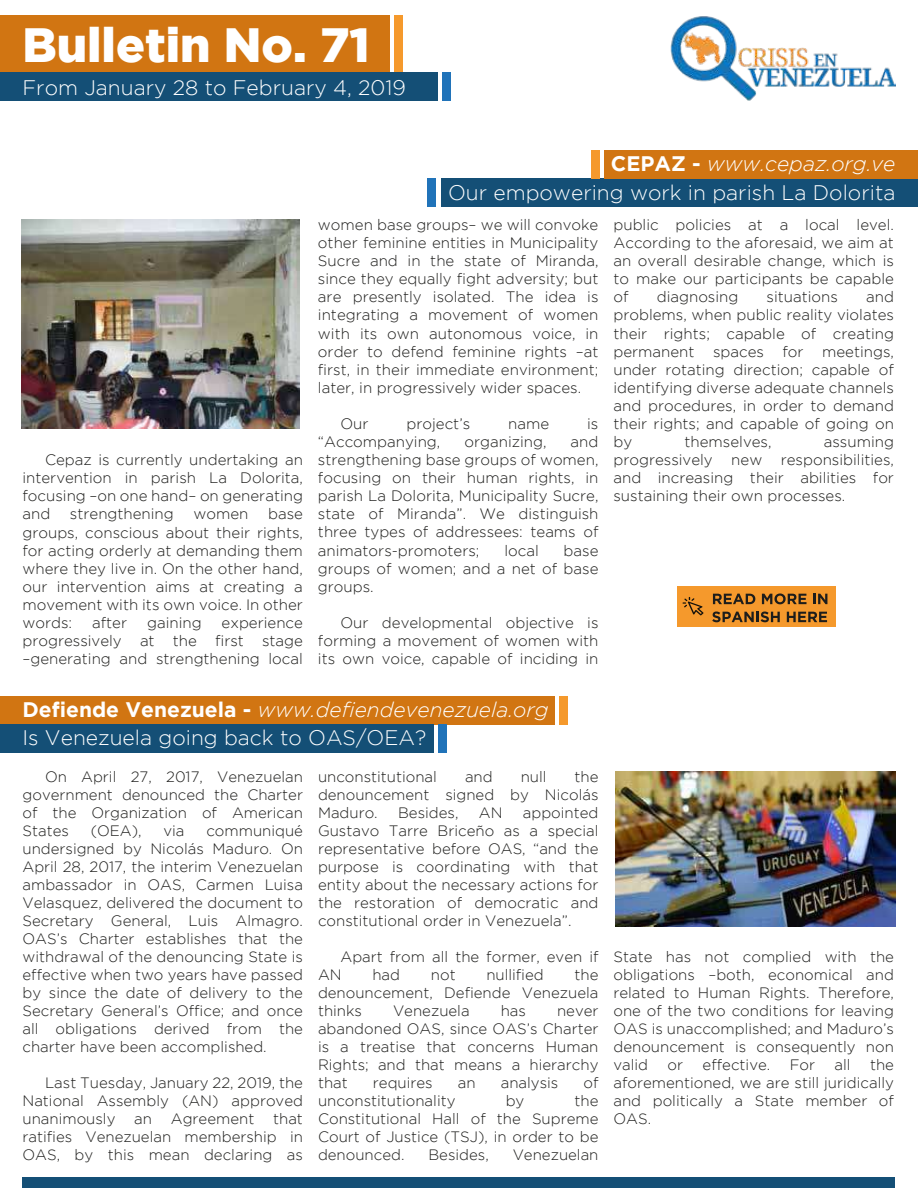
<style>
.page{position:relative;width:918px;height:1188px;background:#fff}
.page>*{position:absolute;margin:0;border:0;box-sizing:border-box;transform-origin:0 0}
.t1{font:900 48px "Gotham";color:#fff}
.t2{font:300 21px/28px "Gotham";color:#fff}
.t3{font:italic 300 21px "Gotham";color:#fff}
.t4{font:300 15.15px/18.1px "Gotham";color:#1d1d1b;text-align:justify}
.t5{font:300 15px/18px "Gotham";color:#1d1d1b;text-align:justify}
.s1{font-weight:700;font-style:normal}
.s2{font-weight:700}
.s3{font-style:italic}
</style>
<div class="page">
<div style="left:0;top:15px;width:390px;height:57px;background:#d17512"></div>
<div style="left:394px;top:15px;width:10px;height:57px;background:#f5992c"></div>
<div style="left:0;top:72px;width:438px;height:28px;background:#144f76"></div>
<div style="left:442px;top:72px;width:10px;height:28px;background:#2073b9"></div>
<img style="left:670px;top:16px;width:225px;height:84px">
<div style="left:22px;top:1178px;width:873px;height:10px;background:#144f76"></div>
<div style="left:0;top:696px;width:555px;height:28px;background:#d17512"></div>
<div style="left:560px;top:696px;width:8px;height:28px;background:#f5992c"></div>
<div style="left:0;top:724px;width:434px;height:29px;background:#144f76"></div>
<div style="left:438px;top:724px;width:9px;height:29px;background:#2073b9"></div>
<img style="left:615px;top:771px;width:281px;height:156px">
<div style="left:441px;top:178px;width:477px;height:29px;background:#144f76"></div>
<div style="left:428px;top:178px;width:8px;height:29px;background:#2073b9"></div>
<div style="left:604px;top:150px;width:314px;height:28px;background:#d17512"></div>
<div style="left:591px;top:150px;width:9px;height:28px;background:#f5992c"></div>
<img style="left:21px;top:219px;width:279px;height:209px">
<div style="left:677px;top:586px;width:159px;height:41px;background:#f5992c"></div>
<svg style="left:683px;top:597px;width:21px;height:18px"></svg>
<svg style="left:713px;top:594px;width:42px;height:10px"></svg>
<svg style="left:762px;top:593px;width:45px;height:11px"></svg>
<svg style="left:813px;top:594px;width:14px;height:10px"></svg>
<svg style="left:712px;top:612px;width:68px;height:10px"></svg>
<svg style="left:787px;top:612px;width:40px;height:10px"></svg>
<h1 class="t1" style="left:22px;top:17px;width:349px">Bulletin No. 71</h1>
<h2 class="t2" style="left:22px;top:73px;width:385px">From January 28 to February 4, 2019</h2>
<h2 class="t3" style="left:611px;top:152px;width:286px"><span class="s1">CEPAZ -</span> www.cepaz.org.ve</h2>
<h2 class="t2" style="left:448px;top:178px;width:449px">Our empowering work in parish La Dolorita</h2>
<p class="t4" style="left:22px;top:451px;width:282px;text-indent:23px">Cepaz is currently undertaking an intervention in parish La Dolorita, focusing –on one hand– on generating and</p>
<p class="t4" style="left:22px;top:505px;width:282px;text-indent:246px">base groups, conscious about their rights, for acting orderly at demanding them where they live in. On the other hand, our intervention aims at creating a movement with its own voice. In other words:</p>
<p class="t4" style="left:70px;top:505px;width:105px">strengthening</p>
<p class="t4" style="left:193px;top:505px;width:57px">women</p>
<p class="t4" style="left:92px;top:613px;width:36px">after</p>
<p class="t4" style="left:147px;top:613px;width:56px">gaining</p>
<p class="t4" style="left:22px;top:613px;width:282px;text-indent:199px">experience progressively at the first stage –generating and strengthening local</p>
<p class="t4" style="left:318px;top:215px;width:282px">women base groups– we will convoke other feminine entities in Municipality Sucre and in the state of Miranda, since they equally fight adversity; but are presently isolated. The idea is integrating a movement of women with its own autonomous voice, in order to defend feminine rights –at first, in their immediate environment; later, in progressively wider spaces.</p>
<p class="t4" style="left:341px;top:414px;width:30px">Our</p>
<p class="t4" style="left:407px;top:414px;width:65px">project’s</p>
<p class="t4" style="left:508px;top:414px;width:43px">name</p>
<p class="t4" style="left:587px;top:414px;width:13px">is</p>
<p class="t4" style="left:318px;top:432px;width:124px">“Accompanying,</p>
<p class="t4" style="left:465px;top:432px;width:84px">organizing,</p>
<p class="t4" style="left:318px;top:432px;width:282px;text-indent:253px">and strengthening base groups of women, focusing on their human rights, in parish La Dolorita, Municipality Sucre, state of Miranda”. We distinguish three types of addressees: teams of animators-promoters;</p>
<p class="t4" style="left:318px;top:541px;width:282px;text-indent:246px">base groups of women; and a net of base groups.</p>
<p class="t4" style="left:318px;top:613px;width:282px;text-indent:23px">Our developmental objective is forming a movement of women with its own voice, capable of inciding in</p>
<p class="t4" style="left:504px;top:541px;width:36px">local</p>
<h2 class="t2" style="left:22px;top:695px;width:528px"><span class="s2">Defiende Venezuela -</span> <span class="s3">www.defiendevenezuela.org<br></span>Is Venezuela going back to OAS/OEA?</h2>
<p class="t5" style="left:22px;top:767px;width:282px;text-indent:22px">On April 27, 2017, Venezuelan government denounced the Charter of the Organization of American States</p>
<p class="t5" style="left:318px;top:767px;width:282px;text-indent:257px">the denouncement signed by Nicolás Maduro.</p>
<p class="t5" style="left:318px;top:767px;width:121px">unconstitutional</p>
<p class="t5" style="left:465px;top:767px;width:29px">and</p>
<p class="t5" style="left:521px;top:767px;width:27px">null</p>
<p class="t5" style="left:318px;top:803px;width:282px;text-indent:205px">appointed Gustavo Tarre Briceño as a special representative before OAS, “and the purpose is coordinating with that entity about the necessary actions for the restoration of democratic and constitutional order in Venezuela”.</p>
<p class="t5" style="left:318px;top:947px;width:282px;text-indent:22px">Apart from all the former, even if<br>AN</p>
<p class="t5" style="left:398px;top:803px;width:62px">Besides,</p>
<p class="t5" style="left:479px;top:803px;width:25px">AN</p>
<p class="t5" style="left:22px;top:821px;width:282px;text-indent:184px">communiqué undersigned by Nicolás Maduro. On April 28, 2017, the interim Venezuelan ambassador in OAS, Carmen Luisa Velasquez, delivered the document to Secretary General, Luis Almagro.<br>OAS’s Charter establishes that the withdrawal of the denouncing State is effective when two years have passed by since the date of delivery to the Secretary General’s Office; and once all obligations derived from the charter have been accomplished.</p>
<p class="t5" style="left:22px;top:1073px;width:282px;text-indent:22px">Last Tuesday, January 22, 2019, the National Assembly (AN) approved unanimously</p>
<p class="t5" style="left:91px;top:821px;width:52px">(OEA),</p>
<p class="t5" style="left:163px;top:821px;width:23px">via</p>
<p class="t5" style="left:372px;top:965px;width:29px">had</p>
<p class="t5" style="left:431px;top:965px;width:26px">not</p>
<p class="t5" style="left:486px;top:965px;width:59px">nullified</p>
<p class="t5" style="left:318px;top:965px;width:282px;text-indent:257px">the denouncement, Defiende Venezuela thinks</p>
<p class="t5" style="left:393px;top:1001px;width:78px">Venezuela</p>
<p class="t5" style="left:501px;top:1001px;width:27px">has</p>
<p class="t5" style="left:318px;top:1001px;width:282px;text-indent:239px">never abandoned OAS, since OAS’s Charter is a treatise that concerns Human Rights; and that means a hierarchy that</p>
<p class="t5" style="left:373px;top:1073px;width:61px">requires</p>
<p class="t5" style="left:458px;top:1073px;width:19px">an</p>
<p class="t5" style="left:501px;top:1073px;width:59px">analysis</p>
<p class="t5" style="left:583px;top:1073px;width:17px">of</p>
<p class="t5" style="left:318px;top:1091px;width:139px">unconstitutionality</p>
<p class="t5" style="left:506px;top:1091px;width:20px">by</p>
<p class="t5" style="left:318px;top:1091px;width:282px;text-indent:257px">the Constitutional Hall of the Supreme Court of Justice (TSJ), in order to be denounced.</p>
<p class="t5" style="left:22px;top:1109px;width:282px;text-indent:251px">that ratifies Venezuelan membership in OAS, by this mean declaring as</p>
<p class="t5" style="left:134px;top:1109px;width:19px">an</p>
<p class="t5" style="left:171px;top:1109px;width:85px">Agreement</p>
<p class="t5" style="left:428px;top:1145px;width:62px">Besides,</p>
<p class="t5" style="left:513px;top:1145px;width:87px">Venezuelan</p>
<p class="t4" style="left:613px;top:215px;width:282px">public policies at a local level.<br>According to the aforesaid, we aim at an overall desirable change, which is to make our participants be capable of</p>
<p class="t4" style="left:613px;top:288px;width:282px;text-indent:253px">and problems, when public reality violates their rights; capable of creating permanent spaces for meetings, under rotating direction; capable of identifying diverse adequate channels and procedures, in order to demand their rights; and capable of going on by</p>
<p class="t4" style="left:657px;top:288px;width:83px">diagnosing</p>
<p class="t4" style="left:767px;top:288px;width:73px">situations</p>
<p class="t4" style="left:685px;top:432px;width:88px">themselves,</p>
<p class="t4" style="left:613px;top:432px;width:282px;text-indent:210px">assuming progressively new responsibilities, and increasing their abilities for sustaining their own processes.</p>
<p class="t5" style="left:614px;top:947px;width:282px">State has not complied with the obligations –both, economical and related to Human Rights. Therefore, one of the two conditions for leaving OAS is unaccomplished; and Maduro’s denouncement is consequently non valid</p>
<p class="t5" style="left:668px;top:1055px;width:17px">or</p>
<p class="t5" style="left:703px;top:1055px;width:69px">effective.</p>
<p class="t5" style="left:790px;top:1055px;width:27px">For</p>
<p class="t5" style="left:835px;top:1055px;width:18px">all</p>
<p class="t5" style="left:614px;top:1055px;width:282px;text-indent:257px">the aforementioned, we are still juridically and politically a State member of OAS.</p>
</div>
